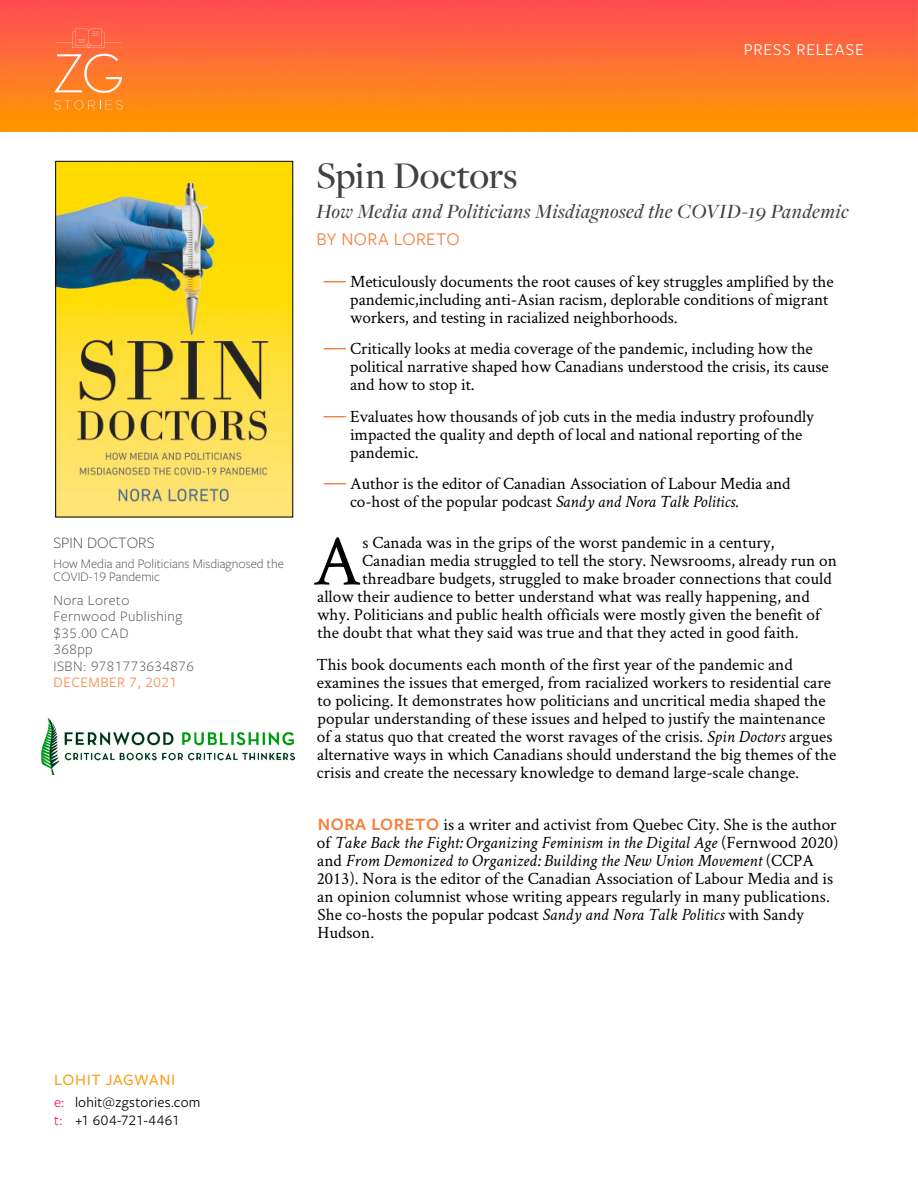
<style>
.page{position:relative;width:918px;height:1188px;background:#fff}
.page>*{position:absolute;margin:0;border:0;box-sizing:border-box;transform-origin:0 0}
.t1{font:72.9px "Crimson Text";color:#000}
.t2{font:500 39px "Freight Disp Pro";color:#414042}
.t3{font:italic 500 21px "Freight Disp Pro";letter-spacing:.02em;color:#414042}
.t4{font:18.6px "Freight Sans Pro";letter-spacing:.02em;color:#f57f3d}
.t5{font:17.25px/18px "Crimson Text";color:#000}
.t6{font:17.25px "Freight Sans Pro";letter-spacing:.05em;color:#fff}
.t7{font:500 16.5px "Freight Sans Pro";letter-spacing:.035em;color:#f9a01b}
.t8{font:300 16.5px "Freight Sans Pro";color:#414042}
.t9{font:300 15px/16.5px "Freight Sans Pro";letter-spacing:.03em;color:#414042}
.t10{font:15px/18px "Freight Sans Pro";letter-spacing:.015em;color:#000}
.t11{font:15px "Freight Sans Pro";letter-spacing:.03em;color:#f68b4f}
.t12{font:300 13.5px/13.5px "Freight Sans Pro";color:#414042}
.s1{font-size:22.5px;color:#f57f3d}
.s2{font-style:italic}
.s3{font-family:"Freight Sans Pro";font-weight:600;font-size:18px;color:#f57f3d}
.s4{color:#ee236a}
</style>
<div class="page">
<img style="left:0;top:0;width:918px;height:132px">
<svg style="left:54px;top:54px;width:68px;height:39px;background:#fe8e4e"></svg>
<svg style="left:54px;top:100px;width:69px;height:10px"></svg>
<svg style="left:56px;top:29px;width:65px;height:19px"></svg>
<img style="left:58px;top:163px;width:233px;height:352px">
<img style="left:41px;top:719px;width:254px;height:55px">
<p class="t6" style="left:744px;top:38px;width:122px">PRESS RELEASE</p>
<p class="t8" style="left:53px;top:531px;width:103px">SPIN DOCTORS</p>
<p class="t12" style="left:53px;top:556px;width:232px">How Media and Politicians Misdiagnosed the<br>COVID-19 Pandemic</p>
<p class="t9" style="left:53px;top:591px;width:142px">Nora Loreto<br>Fernwood Publishing $35.00 CAD<br>368pp<br>ISBN: 9781773634876</p>
<p class="t11" style="left:53px;top:672px;width:125px">DECEMBER 7, 2021</p>
<h2 class="t2" style="left:316px;top:150px;width:203px">Spin Doctors</h2>
<p class="t3" style="left:316px;top:198px;width:534px">How Media and Politicians Misdiagnosed the COVID-19 Pandemic</p>
<p class="t4" style="left:316px;top:227px;width:145px">BY NORA LORETO</p>
<p class="t5" style="left:350px;top:272px;width:485px;text-indent:-27px"><span class="s1">―</span> Meticulously documents the root causes of key struggles amplified by the pandemic,including anti-Asian racism, deplorable conditions of migrant workers, and testing in racialized neighborhoods.</p>
<p class="t5" style="left:350px;top:339px;width:480px;text-indent:-27px"><span class="s1">―</span> Critically looks at media coverage of the pandemic, including how the political narrative shaped how Canadians understood the crisis, its cause and how to stop it.</p>
<p class="t5" style="left:350px;top:407px;width:465px;text-indent:-27px"><span class="s1">―</span> Evaluates how thousands of job cuts in the media industry profoundly impacted the quality and depth of local and national reporting of the pandemic.</p>
<p class="t5" style="left:350px;top:474px;width:442px;text-indent:-27px"><span class="s1">―</span> Author is the editor of Canadian Association of Labour Media and co-host of the popular podcast <span class="s2">Sandy and Nora Talk Politics.</span></p>
<h1 class="t1" style="left:313px;top:511px;width:50px">A</h1>
<p class="t5" style="left:363px;top:533px;width:413px">s Canada was in the grips of the worst pandemic in a century,</p>
<p class="t5" style="left:362px;top:551px;width:476px">Canadian media struggled to tell the story. Newsrooms, already run on</p>
<p class="t5" style="left:363px;top:569px;width:471px">threadbare budgets, struggled to make broader connections that could</p>
<p class="t5" style="left:317px;top:587px;width:494px">allow their audience to better understand what was really happening, and</p>
<p class="t5" style="left:317px;top:605px;width:505px">why. Politicians and public health officials were mostly given the benefit of</p>
<p class="t5" style="left:318px;top:623px;width:483px">the doubt that what they said was true and that they acted in good faith.</p>
<p class="t5" style="left:316px;top:655px;width:521px">This book documents each month of the first year of the pandemic and examines the issues that emerged, from racialized workers to residential care to policing. It demonstrates how politicians and uncritical media shaped the popular understanding of these issues and helped to justify the maintenance of a status quo that created the worst ravages of the crisis. <span class="s2">Spin Doctors</span> argues alternative ways in which Canadians should understand the big themes of the crisis and create the necessary knowledge to demand large-scale change.</p>
<p class="t5" style="left:317px;top:815px;width:523px"><span class="s3">NORA LORETO</span> is a writer and activist from Quebec City. She is the author of <span class="s2">Take Back the Fight: Organizing Feminism in the Digital Age</span> (Fernwood 2020) and <span class="s2">From Demonized to Organized: Building the New Union Movement</span> (CCPA 2013). Nora is the editor of the Canadian Association of Labour Media and is an opinion columnist whose writing appears regularly in many publications.<br>She co-hosts the popular podcast <span class="s2">Sandy and Nora Talk Politics</span> with Sandy Hudson.</p>
<p class="t7" style="left:54px;top:1069px;width:123px">LOHIT JAGWANI</p>
<p class="t10" style="left:54px;top:1093px;width:148px"><span class="s4">e:</span> lohit@zgstories.com <span class="s4">t:</span> +1 604-721-4461</p>
</div>
